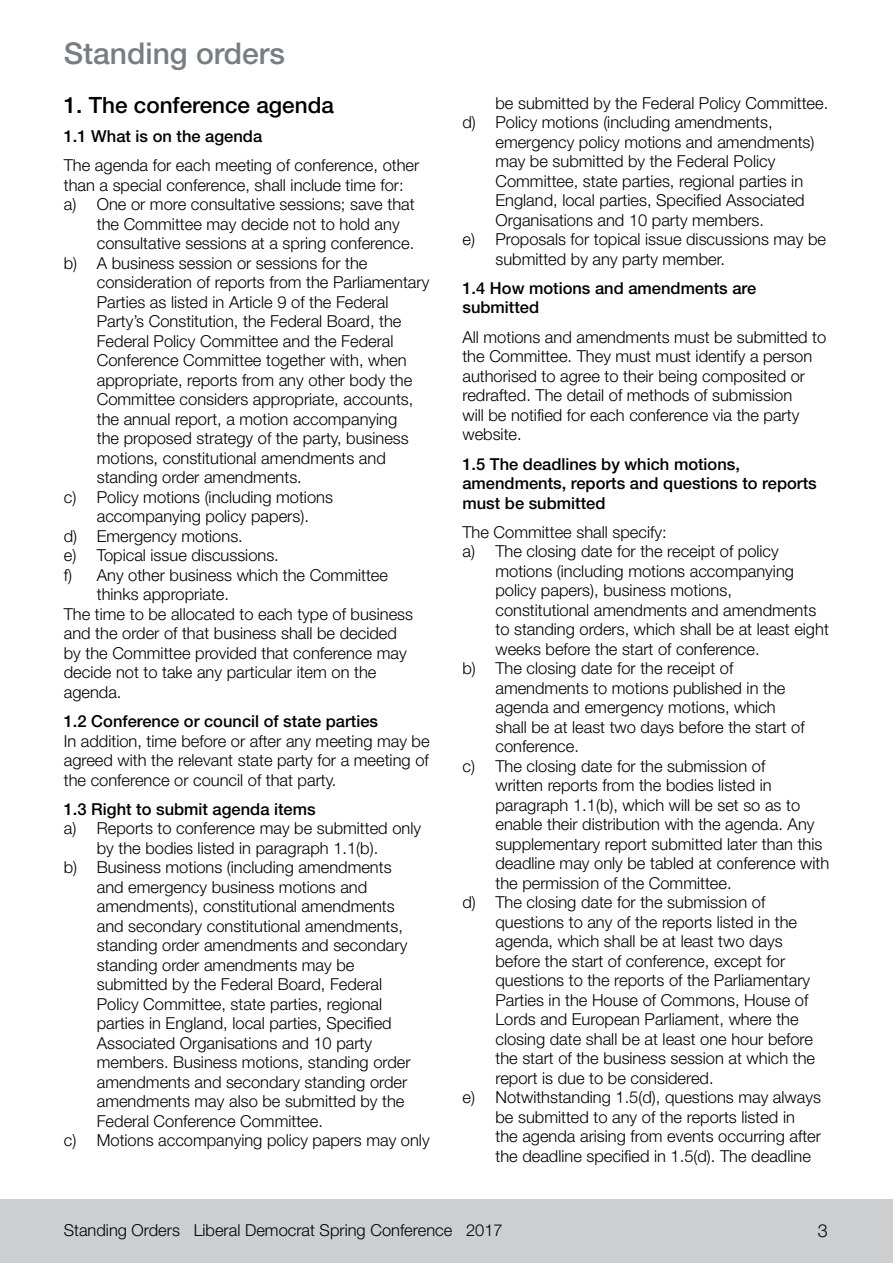
<style>
.page{position:relative;width:893px;height:1263px;background:#fff}
.page>*{position:absolute;margin:0;border:0;box-sizing:border-box;transform-origin:0 0}
.t1{font:500 30px "Helvetica Neue LT Std";color:#797d82}
.t2{font:500 22.5px "Helvetica Neue LT Std";color:#000}
.t3{font:300 18px "Helvetica Neue LT Std";color:#000}
.t4{font:300 16.5px/19.5px "Helvetica Neue LT Std";color:#000}
.t5{font:500 16.5px/19.5px "Helvetica Neue LT Std";color:#000}
</style>
<div class="page">
<div style="left:0;top:1199px;width:893px;height:64px;background:#ccced0"></div>
<h1 class="t1" style="left:64px;top:35px;width:223px">Standing orders</h1>
<h2 class="t2" style="left:64px;top:91px;width:272px">1. The conference agenda</h2>
<p class="t5" style="left:64px;top:126px;width:200px">1.1 What is on the agenda</p>
<p class="t4" style="left:64px;top:155px;width:357px">The agenda for each meeting of conference, other</p>
<p class="t4" style="left:64px;top:175px;width:341px">than a special conference, shall include time for:</p>
<p class="t4" style="left:64px;top:194px;width:352px">a) One or more consultative sessions; save that</p>
<p class="t4" style="left:97px;top:214px;width:304px">the Committee may decide not to hold any</p>
<p class="t4" style="left:97px;top:233px;width:319px">consultative sessions at a spring conference.</p>
<p class="t4" style="left:64px;top:253px;width:305px">b) A business session or sessions for the</p>
<p class="t4" style="left:97px;top:272px;width:334px">consideration of reports from the Parliamentary</p>
<p class="t4" style="left:97px;top:292px;width:293px">Parties as listed in Article 9 of the Federal</p>
<p class="t4" style="left:97px;top:311px;width:306px">Party’s Constitution, the Federal Board, the</p>
<p class="t4" style="left:97px;top:331px;width:298px">Federal Policy Committee and the Federal</p>
<p class="t4" style="left:97px;top:350px;width:311px">Conference Committee together with, when</p>
<p class="t4" style="left:97px;top:370px;width:317px">appropriate, reports from any other body the</p>
<p class="t4" style="left:97px;top:389px;width:318px">Committee considers appropriate, accounts,</p>
<p class="t4" style="left:97px;top:409px;width:302px">the annual report, a motion accompanying</p>
<p class="t4" style="left:97px;top:428px;width:314px">the proposed strategy of the party, business</p>
<p class="t4" style="left:97px;top:448px;width:291px">motions, constitutional amendments and</p>
<p class="t4" style="left:97px;top:467px;width:207px">standing order amendments.</p>
<p class="t4" style="left:64px;top:487px;width:271px">c) Policy motions (including motions</p>
<p class="t4" style="left:97px;top:506px;width:214px">accompanying policy papers).</p>
<p class="t4" style="left:64px;top:526px;width:181px">d) Emergency motions.</p>
<p class="t4" style="left:64px;top:545px;width:217px">e) Topical issue discussions.</p>
<p class="t4" style="left:64px;top:565px;width:326px">f) Any other business which the Committee</p>
<p class="t4" style="left:97px;top:584px;width:134px">thinks appropriate.</p>
<p class="t4" style="left:64px;top:604px;width:351px">The time to be allocated to each type of business</p>
<p class="t4" style="left:64px;top:623px;width:335px">and the order of that business shall be decided</p>
<p class="t4" style="left:64px;top:643px;width:344px">by the Committee provided that conference may</p>
<p class="t4" style="left:64px;top:662px;width:314px">decide not to take any particular item on the</p>
<p class="t4" style="left:64px;top:682px;width:59px">agenda.</p>
<p class="t5" style="left:64px;top:711px;width:316px">1.2 Conference or council of state parties</p>
<p class="t4" style="left:64px;top:731px;width:367px;text-align:justify">In addition, time before or after any meeting may be agreed with the relevant state party for a meeting of the conference or council of that party.</p>
<p class="t5" style="left:64px;top:799px;width:253px">1.3 Right to submit agenda items</p>
<p class="t4" style="left:64px;top:818px;width:359px">a) Reports to conference may be submitted only</p>
<p class="t4" style="left:97px;top:838px;width:283px">by the bodies listed in paragraph 1.1(b).</p>
<p class="t4" style="left:64px;top:857px;width:329px">b) Business motions (including amendments</p>
<p class="t4" style="left:97px;top:877px;width:272px">and emergency business motions and</p>
<p class="t4" style="left:97px;top:896px;width:299px">amendments), constitutional amendments</p>
<p class="t4" style="left:97px;top:916px;width:308px">and secondary constitutional amendments,</p>
<p class="t4" style="left:97px;top:935px;width:312px">standing order amendments and secondary</p>
<p class="t4" style="left:97px;top:955px;width:259px">standing order amendments may be</p>
<p class="t4" style="left:97px;top:974px;width:287px">submitted by the Federal Board, Federal</p>
<p class="t4" style="left:97px;top:994px;width:287px">Policy Committee, state parties, regional</p>
<p class="t4" style="left:97px;top:1013px;width:296px">parties in England, local parties, Specified</p>
<p class="t4" style="left:97px;top:1033px;width:277px">Associated Organisations and 10 party</p>
<p class="t4" style="left:97px;top:1052px;width:315px">members. Business motions, standing order</p>
<p class="t4" style="left:97px;top:1072px;width:312px">amendments and secondary standing order</p>
<p class="t4" style="left:97px;top:1091px;width:309px">amendments may also be submitted by the</p>
<p class="t4" style="left:97px;top:1111px;width:228px">Federal Conference Committee.</p>
<p class="t4" style="left:64px;top:1130px;width:367px">c) Motions accompanying policy papers may only</p>
<p class="t4" style="left:462px;top:93px;width:367px;text-indent:33px">be submitted by the Federal Policy Committee. d) Policy motions (including amendments,</p>
<p class="t4" style="left:495px;top:132px;width:321px">emergency policy motions and amendments)</p>
<p class="t4" style="left:495px;top:151px;width:281px">may be submitted by the Federal Policy</p>
<p class="t4" style="left:495px;top:171px;width:309px">Committee, state parties, regional parties in</p>
<p class="t4" style="left:495px;top:190px;width:311px">England, local parties, Specified Associated</p>
<p class="t4" style="left:495px;top:210px;width:270px">Organisations and 10 party members.</p>
<p class="t4" style="left:462px;top:229px;width:365px">e) Proposals for topical issue discussions may be</p>
<p class="t4" style="left:495px;top:249px;width:231px">submitted by any party member.</p>
<p class="t5" style="left:462px;top:278px;width:295px">1.4 How motions and amendments are submitted</p>
<p class="t4" style="left:462px;top:327px;width:365px">All motions and amendments must be submitted to the Committee. They must must identify a person authorised to agree to their being composited or redrafted. The detail of methods of submission<br>will be notified for each conference via the party website.</p>
<p class="t5" style="left:462px;top:454px;width:356px">1.5 The deadlines by which motions, amendments, reports and questions to reports must be submitted</p>
<p class="t4" style="left:462px;top:522px;width:206px">The Committee shall specify:</p>
<p class="t4" style="left:462px;top:541px;width:318px">a) The closing date for the receipt of policy</p>
<p class="t4" style="left:495px;top:561px;width:300px">motions (including motions accompanying</p>
<p class="t4" style="left:495px;top:580px;width:238px">policy papers), business motions,</p>
<p class="t4" style="left:495px;top:600px;width:322px">constitutional amendments and amendments</p>
<p class="t4" style="left:495px;top:619px;width:335px">to standing orders, which shall be at least eight</p>
<p class="t4" style="left:495px;top:639px;width:266px">weeks before the start of conference.</p>
<p class="t4" style="left:462px;top:658px;width:272px">b) The closing date for the receipt of</p>
<p class="t4" style="left:495px;top:678px;width:291px">amendments to motions published in the</p>
<p class="t4" style="left:495px;top:697px;width:282px">agenda and emergency motions, which</p>
<p class="t4" style="left:495px;top:717px;width:311px">shall be at least two days before the start of</p>
<p class="t4" style="left:495px;top:736px;width:85px">conference.</p>
<p class="t4" style="left:462px;top:756px;width:304px">c) The closing date for the submission of</p>
<p class="t4" style="left:495px;top:775px;width:278px">written reports from the bodies listed in</p>
<p class="t4" style="left:495px;top:795px;width:306px">paragraph 1.1(b), which will be set so as to</p>
<p class="t4" style="left:495px;top:814px;width:321px">enable their distribution with the agenda. Any</p>
<p class="t4" style="left:495px;top:834px;width:328px">supplementary report submitted later than this</p>
<p class="t4" style="left:495px;top:853px;width:335px">deadline may only be tabled at conference with</p>
<p class="t4" style="left:495px;top:873px;width:238px">the permission of the Committee.</p>
<p class="t4" style="left:462px;top:892px;width:304px">d) The closing date for the submission of</p>
<p class="t4" style="left:495px;top:912px;width:303px">questions to any of the reports listed in the</p>
<p class="t4" style="left:495px;top:931px;width:289px">agenda, which shall be at least two days</p>
<p class="t4" style="left:495px;top:951px;width:291px">before the start of conference, except for</p>
<p class="t4" style="left:495px;top:970px;width:316px">questions to the reports of the Parliamentary</p>
<p class="t4" style="left:495px;top:990px;width:314px">Parties in the House of Commons, House of</p>
<p class="t4" style="left:495px;top:1009px;width:305px">Lords and European Parliament, where the</p>
<p class="t4" style="left:495px;top:1029px;width:319px">closing date shall be at least one hour before</p>
<p class="t4" style="left:495px;top:1048px;width:321px">the start of the business session at which the</p>
<p class="t4" style="left:495px;top:1068px;width:220px">report is due to be considered.</p>
<p class="t4" style="left:462px;top:1087px;width:360px">e) Notwithstanding 1.5(d), questions may always</p>
<p class="t4" style="left:495px;top:1107px;width:301px">be submitted to any of the reports listed in</p>
<p class="t4" style="left:495px;top:1126px;width:327px">the agenda arising from events occurring after</p>
<p class="t4" style="left:495px;top:1146px;width:317px">the deadline specified in 1.5(d). The deadline</p>
<p class="t4" style="left:64px;top:1220px;width:440px">Standing Orders Liberal Democrat Spring Conference 2017</p>
<p class="t3" style="left:818px;top:1219px;width:12px">3</p>
</div>
